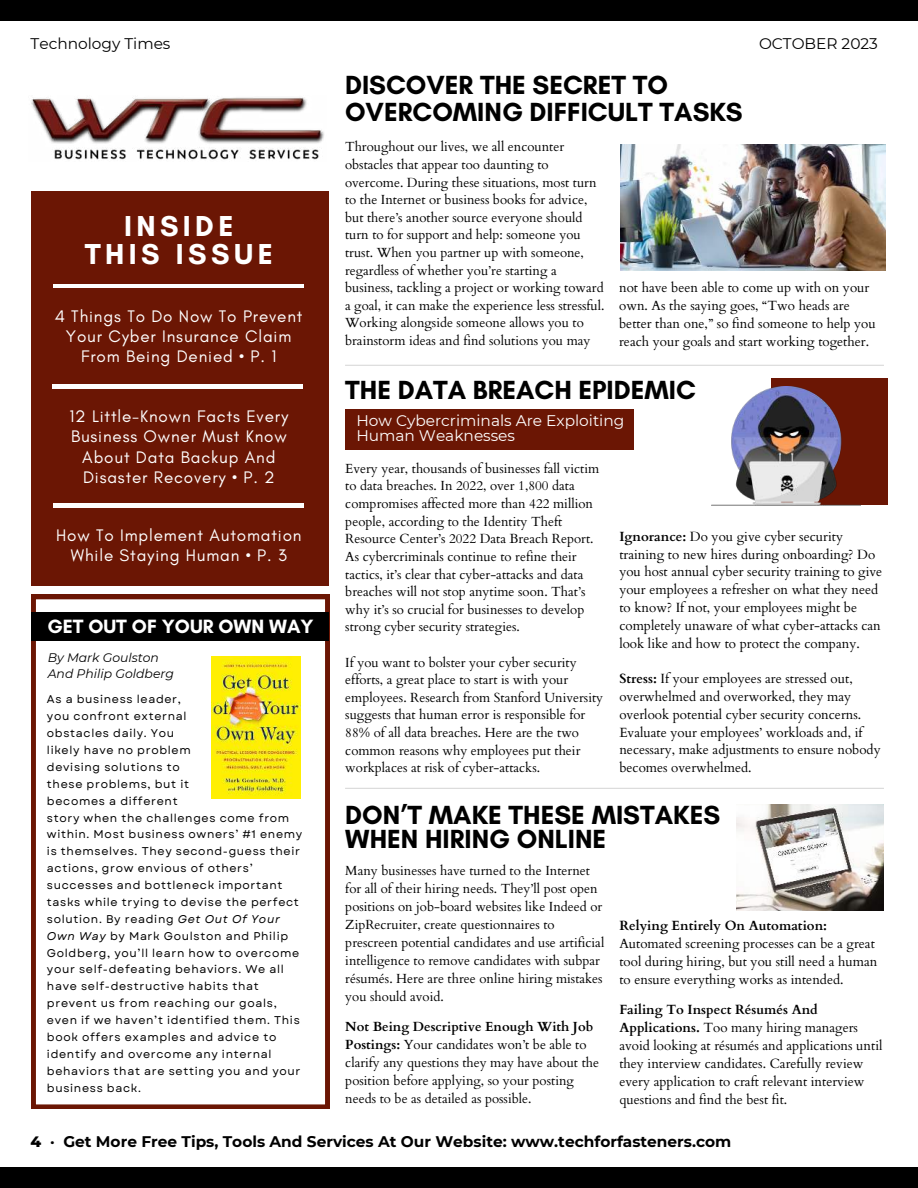
<style>
.page{position:relative;width:918px;height:1188px;background:#fff}
.page>*{position:absolute;margin:0;border:0;box-sizing:border-box;transform-origin:0 0}
.t1{font:700 29.4px/28.2px "Glacial Indifference";letter-spacing:.15em;color:#fff;text-align:center}
.t2{font:700 26.7px/27px "Glacial Indifference";color:#000}
.t3{font:700 19.65px "Glacial Indifference";color:#fff}
.t4{font:17.1px/20.2px "Glacial Indifference";letter-spacing:.05em;color:#fff;text-align:center}
.t5{font:700 15.45px "Montserrat";color:#000}
.t6{font:15.45px/15.8px "Montserrat";color:#fff}
.t7{font:15.45px "Montserrat";color:#000}
.t8{font:13.35px/17.9px "Cardo";color:#000}
.t9{font:700 13.35px "Cardo";color:#000}
.t10{font:13.2px/17.5px "Cardo";color:#000}
.t11{font:italic 12.45px/16.5px "Montserrat";color:#000}
.t12{font:11.25px/16.8px "Garet";letter-spacing:.06em;color:#000}
.s1{font-style:italic}
.s2{font-weight:700}
.s3{font-weight:800}
</style>
<div class="page">
<div style="left:0;top:1px;width:918px;height:20px;background:#000"></div>
<div style="left:0;top:1168px;width:918px;height:20px;background:#000"></div>
<div style="left:345px;top:409px;width:289px;height:41px;background:#6b1604"></div>
<hr style="left:345px;top:365px;width:539px;height:1px;background:#d9d9d9">
<div style="left:31px;top:191px;width:298px;height:395px;background:#6b1604"></div>
<hr style="left:53px;top:284px;width:251px;height:4px;background:#fff">
<hr style="left:52px;top:385px;width:251px;height:3px;background:#fff">
<hr style="left:53px;top:504px;width:251px;height:3px;background:#fff">
<img style="left:621px;top:144px;width:264px;height:126px">
<div style="left:771px;top:378px;width:116px;height:127px;background:#6b1604"></div>
<img style="left:712px;top:386px;width:148px;height:119px">
<hr style="left:345px;top:788px;width:539px;height:1px;background:#d9d9d9">
<svg style="left:31px;top:595px;width:299px;height:514px"></svg>
<div style="left:31px;top:612px;width:298px;height:29px;background:#000"></div>
<img style="left:211px;top:656px;width:89px;height:142px">
<img style="left:736px;top:805px;width:148px;height:106px">
<img style="left:31px;top:97px;width:293px;height:63px">
<p class="t7" style="left:31px;top:33px;width:141px">Technology Times</p>
<p class="t7" style="left:759px;top:33px;width:120px">OCTOBER 2023</p>
<h2 class="t2" style="left:345px;top:71px;width:399px">DISCOVER THE SECRET TO<br>OVERCOMING DIFFICULT TASKS</h2>
<h1 class="t1" style="left:85px;top:212px;width:190px">INSIDE<br>THIS ISSUE</h1>
<p class="t4" style="left:55px;top:306px;width:249px">4 Things To Do Now To Prevent<br>Your Cyber Insurance Claim<br>From Being Denied • P. 1</p>
<p class="t4" style="left:70px;top:407px;width:220px">12 Little-Known Facts Every<br>Business Owner Must Know<br>About Data Backup And<br>Disaster Recovery • P. 2</p>
<p class="t4" style="left:56px;top:526px;width:247px">How To Implement Automation<br>While Staying Human • P. 3</p>
<h3 class="t3" style="left:47px;top:614px;width:268px">GET OUT OF YOUR OWN WAY</h3>
<p class="t11" style="left:48px;top:648px;width:128px">By Mark Goulston<br>And Philip Goldberg</p>
<p class="t12" style="left:47px;top:691px;width:257px">As a business leader,<br>you confront external<br>obstacles daily. You<br>likely have no problem<br>devising solutions to<br>these problems, but it<br>becomes a different<br>story when the challenges come from within. Most business owners’ #1 enemy is themselves. They second-guess their actions, grow envious of others’ successes and bottleneck important tasks while trying to devise the perfect solution. By reading <span class="s1">Get Out Of Your<br>Own Way</span> by Mark Goulston and Philip<br>Goldberg, you’ll learn how to overcome your self-defeating behaviors. We all have self-destructive habits that prevent us from reaching our goals, even if we haven’t identified them. This book offers examples and advice to identify and overcome any internal behaviors that are setting you and your business back.</p>
<p class="t10" style="left:345px;top:137px;width:261px">Throughout our lives, we all encounter obstacles that appear too daunting to overcome. During these situations, most turn to the Internet or business books for advice, but there’s another source everyone should turn to for support and help: someone you trust. When you partner up with someone, regardless of whether you’re starting a business, tackling a project or working toward a goal, it can make the experience less stressful.<br>Working alongside someone allows you to brainstorm ideas and find solutions you may</p>
<h2 class="t2" style="left:345px;top:376px;width:352px">THE DATA BREACH EPIDEMIC</h2>
<p class="t6" style="left:356px;top:412px;width:269px">How Cybercriminals Are Exploiting<br>Human Weaknesses</p>
<p class="t8" style="left:619px;top:278px;width:258px">not have been able to come up with on your own. As the saying goes, “Two heads are better than one,” so find someone to help you reach your goals and start working together.</p>
<p class="t10" style="left:345px;top:459px;width:255px">Every year, thousands of businesses fall victim to data breaches. In 2022, over 1,800 data compromises affected more than 422 million people, according to the Identity Theft Resource Center’s 2022 Data Breach Report.<br>As cybercriminals continue to refine their tactics, it’s clear that cyber-attacks and data breaches will not stop anytime soon. That’s why it’s so crucial for businesses to develop strong cyber security strategies.</p>
<p class="t10" style="left:345px;top:653px;width:259px">If you want to bolster your cyber security efforts, a great place to start is with your employees. Research from Stanford University suggests that human error is responsible for 88% of all data breaches. Here are the two common reasons why employees put their workplaces at risk of cyber-attacks.</p>
<p class="t8" style="left:619px;top:527px;width:264px"><span class="s2">Ignorance:</span> Do you give cyber security training to new hires during onboarding? Do you host annual cyber security training to give your employees a refresher on what they need to know? If not, your employees might be completely unaware of what cyber-attacks can look like and how to protect the company.</p>
<p class="t8" style="left:619px;top:669px;width:263px"><span class="s2">Stress:</span> If your employees are stressed out, overwhelmed and overworked, they may overlook potential cyber security concerns.<br>Evaluate your employees’ workloads and, if necessary, make adjustments to ensure nobody becomes overwhelmed.</p>
<h2 class="t2" style="left:345px;top:802px;width:376px;line-height:24.8px">DON’T MAKE THESE MISTAKES<br>WHEN HIRING ONLINE</h2>
<p class="t10" style="left:345px;top:861px;width:261px;line-height:18px">Many businesses have turned to the Internet for all of their hiring needs. They’ll post open positions on job-board websites like Indeed or ZipRecruiter, create questionnaires to prescreen potential candidates and use artificial intelligence to remove candidates with subpar résumés. Here are three online hiring mistakes you should avoid.</p>
<p class="t10" style="left:345px;top:1017px;width:255px;line-height:18px"><span class="s2">Not Being Descriptive Enough With Job Postings:</span> Your candidates won’t be able to clarify any questions they may have about the position before applying, so your posting needs to be as detailed as possible.</p>
<p class="t9" style="left:619px;top:914px;width:209px">Relying Entirely On Automation:</p>
<p class="t8" style="left:619px;top:933px;width:260px">Automated screening processes can be a great tool during hiring, but you still need a human to ensure everything works as intended.</p>
<p class="t8" style="left:619px;top:999px;width:265px"><span class="s2">Failing To Inspect Résumés And Applications.</span> Too many hiring managers avoid looking at résumés and applications until they interview candidates. Carefully review every application to craft relevant interview questions and find the best fit.</p>
<p class="t5" style="left:31px;top:1131px;width:702px"><span class="s3">4</span> · Get More Free Tips, Tools And Services At Our Website: www.techforfasteners.com</p>
</div>
